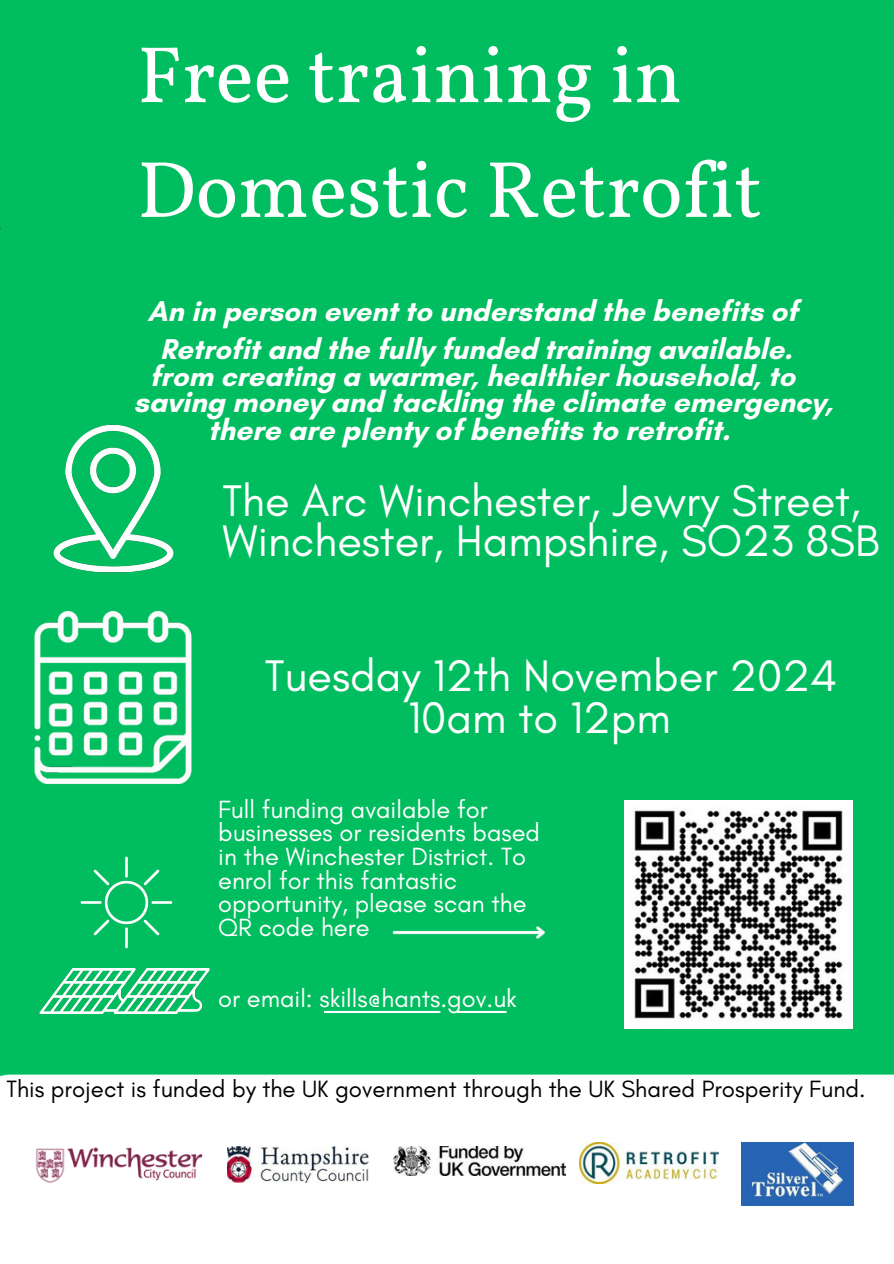
<style>
.page{position:relative;width:894px;height:1264px;background:#fff}
.page>*{position:absolute;margin:0;border:0;box-sizing:border-box;transform-origin:0 0}
.t1{font:80.1px/114.8px "Vollkorn";color:#fff}
.t2{font:45px/40.5px "Glacial Indifference";color:#fff}
.t3{font:700 29.7px "Glacial Indifference";color:#fff}
.t4{font:700 29.1px/27.6px "Glacial Indifference";color:#fff;text-align:center}
.t5{font:25.35px/23.7px "Glacial Indifference";color:#fff}
.t6{font:24px "Glacial Indifference";color:#000}
</style>
<div class="page">
<img style="left:0;top:0;width:893px;height:1206px">
<img style="left:227px;top:1146px;width:142px;height:36px">
<img style="left:39px;top:968px;width:170px;height:45px">
<img style="left:73px;top:849px;width:106px;height:106px">
<img style="left:579px;top:1142px;width:139px;height:41px">
<img style="left:35px;top:1147px;width:167px;height:37px">
<img style="left:46px;top:417px;width:134px;height:162px">
<img style="left:28px;top:603px;width:171px;height:188px">
<svg style="left:323px;top:1010px;width:183px;height:3px"></svg>
<img style="left:387px;top:921px;width:163px;height:22px">
<img style="left:741px;top:1142px;width:111px;height:63px">
<img style="left:624px;top:800px;width:228px;height:228px">
<img style="left:394px;top:1146px;width:171px;height:29px">
<p class="t1" style="left:137px;top:24px;width:626px">Free training in<br>Domestic Retrofit</p>
<p class="t4" style="left:147px;top:297px;width:651px">An in person event to understand the benefits of</p>
<p class="t4" style="left:150px;top:335px;width:646px">Retrofit and the fully funded training available. from creating a warmer, healthier household, to</p>
<p class="t3" style="left:134px;top:384px;width:701px">saving money and tackling the climate emergency,</p>
<p class="t3" style="left:208px;top:411px;width:523px">there are plenty of benefits to retrofit.</p>
<p class="t2" style="left:222px;top:480px;width:658px">The Arc Winchester, Jewry Street,<br>Winchester, Hampshire, SO23 8SB</p>
<p class="t2" style="left:265px;top:655px;width:574px">Tuesday 12th November 2024</p>
<p class="t2" style="left:408px;top:696px;width:264px">10am to 12pm</p>
<h2 class="t5" style="left:218px;top:796px;width:323px">Full funding available for businesses or residents based in the Winchester District. To enrol for this fantastic opportunity, please scan the<br>QR code here</h2>
<p class="t5" style="left:218px;top:985px;width:300px">or email: skills@hants.gov.uk</p>
<p class="t6" style="left:6px;top:1074px;width:860px">This project is funded by the UK government through the UK Shared Prosperity Fund.</p>
</div>
